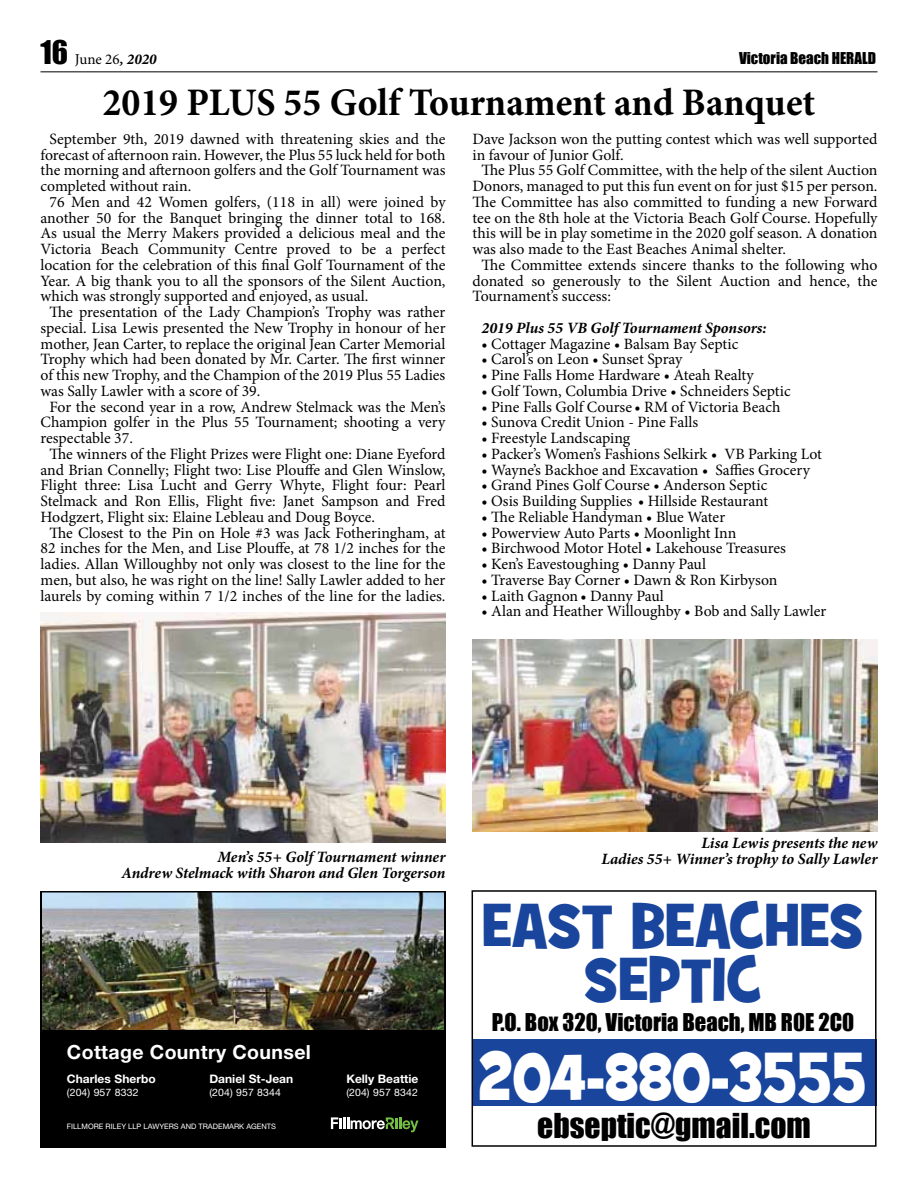
<style>
.page{position:relative;width:918px;height:1188px;background:#fff}
.page>*{position:absolute;margin:0;border:0;box-sizing:border-box;transform-origin:0 0}
.t1{font:65.85px "Grilled Cheese BTN Wide";color:#fff;scale:.72 1}
.t2{font:61.5px/54px "Grilled Cheese BTN Wide";color:#19459d;text-align:center;scale:.76 1}
.t3{font:700 39px "Minion Pro";color:#000}
.t4{font:31.5px "Impact";color:#000}
.t5{font:22.5px "Impact";color:#000}
.t6{font:700 19.5px "Helvetica Neue";letter-spacing:.02em;color:#fff}
.t7{font:15.75px "Minion Pro";letter-spacing:-.005em;color:#000}
.t8{font:italic 700 15.75px/15.8px "Minion Pro";letter-spacing:-.005em;color:#000;text-align:right}
.t9{font:15px "Impact";color:#000}
.t10{font:15px "Minion Pro";color:#000}
.t11{font:700 11.7px "Helvetica Neue LT Std";color:#fff}
.t12{font:10.35px "Helvetica Neue LT Std";letter-spacing:.01em;color:#fff}
.t13{font:7.5px "Helvetica Neue";color:#fff}
.s1{font-family:"Impact";font-size:30px}
.s2{font-weight:700;font-style:italic}
</style>
<div class="page">
<hr style="left:40px;top:71px;width:838px;height:1px;background:#000">
<div style="left:472px;top:1040px;width:405px;height:66px;background:#19459d"></div>
<img style="left:43px;top:894px;width:400px;height:136px">
<div style="left:40px;top:1030px;width:406px;height:117px;background:#000"></div>
<svg style="left:331px;top:1117px;width:87px;height:15px"></svg>
<div style="left:40px;top:891px;width:406px;height:256px;border:2px solid #000"></div>
<img style="left:40px;top:613px;width:406px;height:229px">
<img style="left:472px;top:639px;width:406px;height:192px">
<p class="t10" style="left:40px;top:49px;width:118px"><span class="s1">16</span> June 26<span class="s2">, 2020</span></p>
<p class="t9" style="left:739px;top:47px;width:138px">Victoria Beach HERALD</p>
<p class="t3" style="left:103px;top:75px;width:714px">2019 PLUS 55 Golf Tournament and Banquet</p>
<p class="t7" style="left:50px;top:128px;width:397px">September 9th, 2019 dawned with threatening skies and the</p>
<p class="t7" style="left:41px;top:144px;width:407px">forecast of afternoon rain. However, the Plus 55 luck held for both</p>
<p class="t7" style="left:41px;top:160px;width:406px">the morning and afternoon golfers and the Golf Tournament was</p>
<p class="t7" style="left:41px;top:175px;width:152px">completed without rain.</p>
<p class="t7" style="left:50px;top:191px;width:398px">76 Men and 42 Women golfers, (118 in all) were joined by</p>
<p class="t7" style="left:41px;top:207px;width:406px">another 50 for the Banquet bringing the dinner total to 168.</p>
<p class="t7" style="left:41px;top:223px;width:407px">As usual the Merry Makers provided a delicious meal and the</p>
<p class="t7" style="left:41px;top:238px;width:407px">Victoria Beach Community Centre proved to be a perfect</p>
<p class="t7" style="left:41px;top:254px;width:407px">location for the celebration of this final Golf Tournament of the</p>
<p class="t7" style="left:41px;top:270px;width:407px">Year. A big thank you to all the sponsors of the Silent Auction,</p>
<p class="t7" style="left:41px;top:286px;width:329px">which was strongly supported and enjoyed, as usual.</p>
<p class="t7" style="left:50px;top:301px;width:397px">The presentation of the Lady Champion’s Trophy was rather</p>
<p class="t7" style="left:41px;top:317px;width:407px">special. Lisa Lewis presented the New Trophy in honour of her</p>
<p class="t7" style="left:41px;top:333px;width:407px">mother, Jean Carter, to replace the original Jean Carter Memorial</p>
<p class="t7" style="left:41px;top:349px;width:406px">Trophy which had been donated by Mr. Carter. The first winner</p>
<p class="t7" style="left:41px;top:364px;width:406px">of this new Trophy, and the Champion of the 2019 Plus 55 Ladies</p>
<p class="t7" style="left:41px;top:380px;width:221px">was Sally Lawler with a score of 39.</p>
<p class="t7" style="left:50px;top:396px;width:398px">For the second year in a row, Andrew Stelmack was the Men’s</p>
<p class="t7" style="left:41px;top:412px;width:406px">Champion golfer in the Plus 55 Tournament; shooting a very</p>
<p class="t7" style="left:41px;top:427px;width:94px">respectable 37.</p>
<p class="t7" style="left:50px;top:443px;width:398px">The winners of the Flight Prizes were Flight one: Diane Eyeford</p>
<p class="t7" style="left:41px;top:459px;width:407px">and Brian Connelly; Flight two: Lise Plouffe and Glen Winslow,</p>
<p class="t7" style="left:41px;top:475px;width:407px">Flight three: Lisa Lucht and Gerry Whyte, Flight four: Pearl</p>
<p class="t7" style="left:41px;top:490px;width:406px">Stelmack and Ron Ellis, Flight five: Janet Sampson and Fred</p>
<p class="t7" style="left:41px;top:506px;width:336px">Hodgzert, Flight six: Elaine Lebleau and Doug Boyce.</p>
<p class="t7" style="left:50px;top:522px;width:398px">The Closest to the Pin on Hole #3 was Jack Fotheringham, at</p>
<p class="t7" style="left:41px;top:538px;width:406px">82 inches for the Men, and Lise Plouffe, at 78 1/2 inches for the</p>
<p class="t7" style="left:41px;top:553px;width:407px">ladies. Allan Willoughby not only was closest to the line for the</p>
<p class="t7" style="left:41px;top:569px;width:406px">men, but also, he was right on the line! Sally Lawler added to her</p>
<p class="t7" style="left:41px;top:585px;width:406px">laurels by coming within 7 1/2 inches of the line for the ladies.</p>
<p class="t7" style="left:472px;top:128px;width:406px">Dave Jackson won the putting contest which was well supported</p>
<p class="t7" style="left:472px;top:144px;width:153px">in favour of Junior Golf.</p>
<p class="t7" style="left:481px;top:160px;width:398px">The Plus 55 Golf Committee, with the help of the silent Auction</p>
<p class="t7" style="left:472px;top:175px;width:407px">Donors, managed to put this fun event on for just $15 per person.</p>
<p class="t7" style="left:473px;top:191px;width:407px">The Committee has also committed to funding a new Forward</p>
<p class="t7" style="left:473px;top:207px;width:406px">tee on the 8th hole at the Victoria Beach Golf Course. Hopefully</p>
<p class="t7" style="left:473px;top:223px;width:406px">this will be in play sometime in the 2020 golf season. A donation</p>
<p class="t7" style="left:473px;top:238px;width:315px">was also made to the East Beaches Animal shelter.</p>
<p class="t7" style="left:482px;top:254px;width:398px">The Committee extends sincere thanks to the following who</p>
<p class="t7" style="left:473px;top:270px;width:407px">donated so generously to the Silent Auction and hence, the</p>
<p class="t7" style="left:473px;top:286px;width:140px">Tournament’s success:</p>
<p class="t8" style="left:482px;top:320px;width:287px">2019 Plus 55 VB Golf Tournament Sponsors:</p>
<p class="t7" style="left:482px;top:333px;width:258px">• Cottager Magazine • Balsam Bay Septic</p>
<p class="t7" style="left:482px;top:349px;width:202px">• Carol’s on Leon • Sunset Spray</p>
<p class="t7" style="left:482px;top:364px;width:274px">• Pine Falls Home Hardware • Ateah Realty</p>
<p class="t7" style="left:482px;top:380px;width:311px">• Golf Town, Columbia Drive • Schneiders Septic</p>
<p class="t7" style="left:482px;top:396px;width:301px">• Pine Falls Golf Course • RM of Victoria Beach</p>
<p class="t7" style="left:482px;top:412px;width:218px">• Sunova Credit Union - Pine Falls</p>
<p class="t7" style="left:482px;top:427px;width:150px">• Freestyle Landscaping</p>
<p class="t7" style="left:482px;top:443px;width:342px">• Packer’s Women’s Fashions Selkirk • VB Parking Lot</p>
<p class="t7" style="left:482px;top:459px;width:330px">• Wayne’s Backhoe and Excavation • Saffies Grocery</p>
<p class="t7" style="left:482px;top:475px;width:287px">• Grand Pines Golf Course • Anderson Septic</p>
<p class="t7" style="left:482px;top:490px;width:288px">• Osis Building Supplies • Hillside Restaurant</p>
<p class="t7" style="left:482px;top:506px;width:245px">• The Reliable Handyman • Blue Water</p>
<p class="t7" style="left:482px;top:522px;width:257px">• Powerview Auto Parts • Moonlight Inn</p>
<p class="t7" style="left:482px;top:538px;width:306px">• Birchwood Motor Hotel • Lakehouse Treasures</p>
<p class="t7" style="left:482px;top:553px;width:226px">• Ken’s Eavestoughing • Danny Paul</p>
<p class="t7" style="left:482px;top:569px;width:297px">• Traverse Bay Corner • Dawn &amp; Ron Kirbyson</p>
<p class="t7" style="left:482px;top:585px;width:184px">• Laith Gagnon • Danny Paul</p>
<p class="t7" style="left:482px;top:601px;width:346px">• Alan and Heather Willoughby • Bob and Sally Lawler</p>
<p class="t8" style="left:122px;top:849px;width:325px">Men’s 55+ Golf Tournament winner<br>Andrew Stelmack with Sharon and Glen Torgerson</p>
<p class="t6" style="left:67px;top:1037px;width:246px">Cottage Country Counsel</p>
<p class="t11" style="left:67px;top:1071px;width:90px">Charles Sherbo</p>
<p class="t12" style="left:67px;top:1086px;width:73px">(204) 957 8332</p>
<p class="t11" style="left:209px;top:1071px;width:85px">Daniel St-Jean</p>
<p class="t12" style="left:209px;top:1086px;width:73px">(204) 957 8344</p>
<p class="t13" style="left:67px;top:1121px;width:211px">FILLMORE RILEY LLP LAWYERS AND TRADEMARK AGENTS</p>
<p class="t11" style="left:346px;top:1071px;width:74px">Kelly Beattie</p>
<p class="t12" style="left:346px;top:1086px;width:73px">(204) 957 8342</p>
<p class="t8" style="left:601px;top:835px;width:278px">Lisa Lewis presents the new<br>Ladies 55+ Winner’s trophy to Sally Lawler</p>
<p class="t2" style="left:482px;top:901px;width:503px">EAST BEACHES<br>SEPTIC</p>
<p class="t5" style="left:492px;top:1005px;width:364px">P.O. Box 320, Victoria Beach, MB R0E 2C0</p>
<p class="t1" style="left:479px;top:1035px;width:540px">204-880-3555</p>
<p class="t4" style="left:537px;top:1101px;width:275px">ebseptic@gmail.com</p>
</div>
